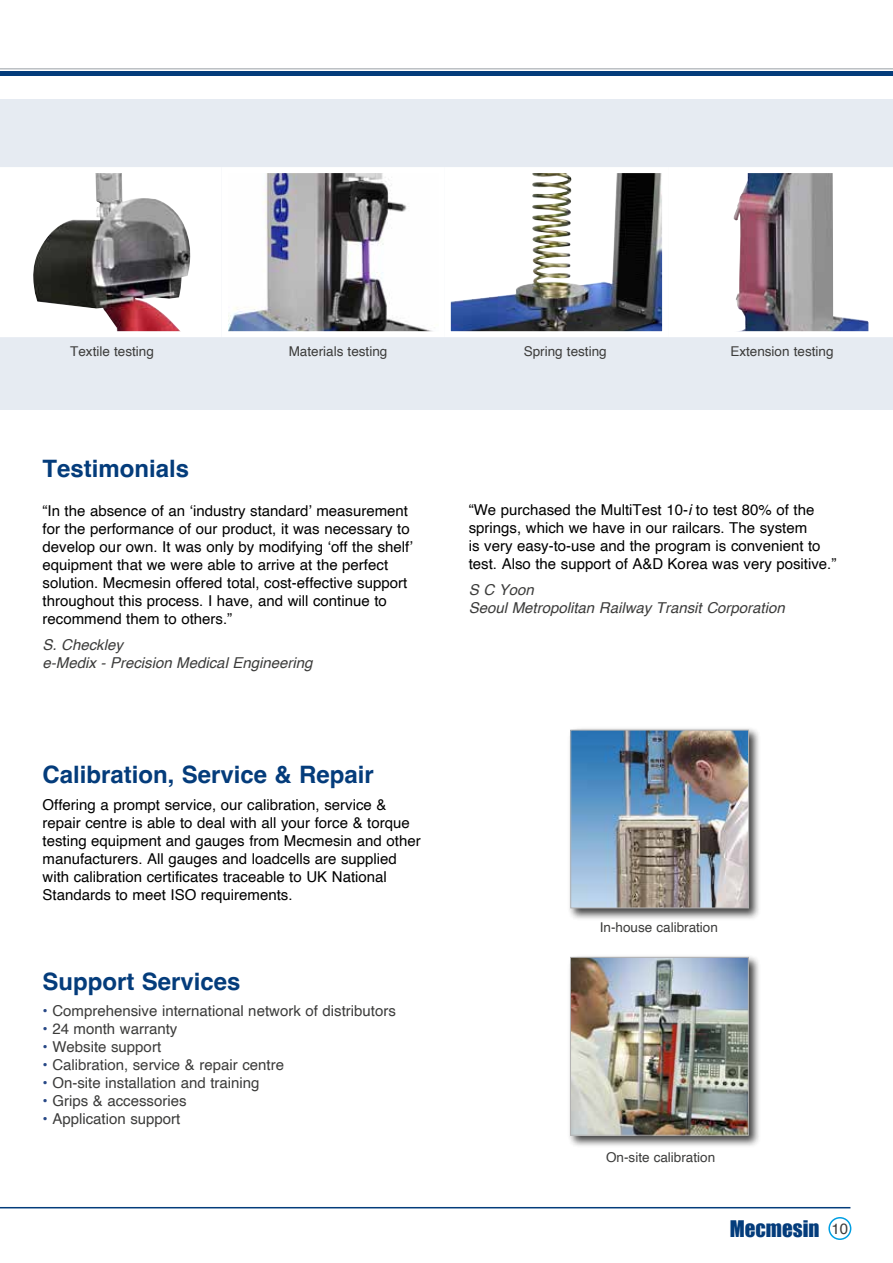
<style>
.page{position:relative;width:893px;height:1263px;background:#fff}
.page>*{position:absolute;margin:0;border:0;box-sizing:border-box;transform-origin:0 0}
.t1{font:700 24px "Helvetica";color:#043c7b}
.t2{font:21px "Impact";color:#043c7b}
.t3{font:15px/18px "Helvetica";color:#000}
.t4{font:15px "Helvetica";color:#3c3c3b}
.t5{font:italic 15px/18px "Helvetica";color:#3c3c3b}
.t6{font:13.5px "Helvetica";color:#3c3c3b}
.s1{color:#274886}
.s2{font-style:italic}
</style>
<div class="page">
<div style="left:567px;top:954px;width:194px;height:194px;background:#000;opacity:.75"></div>
<img style="left:572px;top:959px;width:175px;height:174px">
<div style="left:570px;top:957px;width:179px;height:178px;border:1px solid #b3b2b2"></div>
<div style="left:567px;top:727px;width:195px;height:194px;background:#000;opacity:.75"></div>
<img style="left:572px;top:732px;width:175px;height:174px">
<div style="left:570px;top:730px;width:179px;height:178px;border:1px solid #b3b2b2"></div>
<hr style="left:0;top:72px;width:893px;height:4px;background:#043c7b">
<hr style="left:0;top:68px;width:893px;height:2px;background:#bbbfc3">
<div style="left:828px;top:1217px;width:23px;height:23px;border:2px solid #009fe3;border-radius:50%"></div>
<hr style="left:0;top:1207px;width:850px;height:1px;background:#043c7b">
<div style="left:0;top:100px;width:893px;height:310px;background:#e6ebf2"></div>
<svg style="left:0;top:167px;width:222px;height:170px;background:#beb9b9"></svg>
<img style="left:452px;top:174px;width:209px;height:156px">
<img style="left:532px;top:174px;width:85px;height:111px">
<div style="left:445px;top:167px;width:223px;height:170px;border:6px solid #fff"></div>
<img style="left:229px;top:174px;width:209px;height:156px">
<div style="left:222px;top:167px;width:223px;height:170px;border:6px solid #fff"></div>
<svg style="left:668px;top:167px;width:225px;height:170px;background:#d0cacf"></svg>
<p class="t6" style="left:70px;top:341px;width:85px">Textile testing</p>
<p class="t6" style="left:289px;top:341px;width:100px">Materials testing</p>
<p class="t6" style="left:524px;top:341px;width:84px">Spring testing</p>
<p class="t6" style="left:730px;top:341px;width:105px">Extension testing</p>
<h1 class="t1" style="left:43px;top:454px;width:148px">Testimonials</h1>
<p class="t3" style="left:43px;top:502px;width:372px">“In the absence of an ‘industry standard’ measurement for the performance of our product, it was necessary to develop our own. It was only by modifying ‘off the shelf’ equipment that we were able to arrive at the perfect solution. Mecmesin offered total, cost-effective support throughout this process. I have, and will continue to recommend them to others.”</p>
<p class="t5" style="left:43px;top:636px;width:272px">S. Checkley<br>e-Medix - Precision Medical Engineering</p>
<h1 class="t1" style="left:43px;top:760px;width:333px">Calibration, Service &amp; Repair</h1>
<p class="t3" style="left:43px;top:796px;width:380px">Offering a prompt service, our calibration, service &amp; repair centre is able to deal with all your force &amp; torque testing equipment and gauges from Mecmesin and other manufacturers. All gauges and loadcells are supplied with calibration certificates traceable to UK National Standards to meet ISO requirements.</p>
<h1 class="t1" style="left:43px;top:966px;width:200px">Support Services</h1>
<p class="t4" style="left:43px;top:999px;width:355px"><span class="s1">•</span> Comprehensive international network of distributors</p>
<p class="t4" style="left:43px;top:1017px;width:136px"><span class="s1">•</span> 24 month warranty</p>
<p class="t4" style="left:43px;top:1035px;width:120px"><span class="s1">•</span> Website support</p>
<p class="t4" style="left:43px;top:1053px;width:243px"><span class="s1">•</span> Calibration, service &amp; repair centre</p>
<p class="t4" style="left:43px;top:1071px;width:219px"><span class="s1">•</span> On-site installation and training</p>
<p class="t4" style="left:43px;top:1089px;width:146px"><span class="s1">•</span> Grips &amp; accessories</p>
<p class="t4" style="left:43px;top:1107px;width:139px"><span class="s1">•</span> Application support</p>
<p class="t3" style="left:469px;top:501px;width:369px">“We purchased the MultiTest 10-<span class="s2">i</span> to test 80% of the springs, which we have in our railcars. The system<br>is very easy-to-use and the program is convenient to test. Also the support of A&amp;D Korea was very positive.”</p>
<p class="t5" style="left:469px;top:581px;width:317px">S C Yoon<br>Seoul Metropolitan Railway Transit Corporation</p>
<p class="t6" style="left:600px;top:917px;width:120px">In-house calibration</p>
<p class="t6" style="left:606px;top:1147px;width:111px">On-site calibration</p>
<h2 class="t2" style="left:730px;top:1212px;width:120px">Mecmesin <sup>10</sup></h2>
</div>
